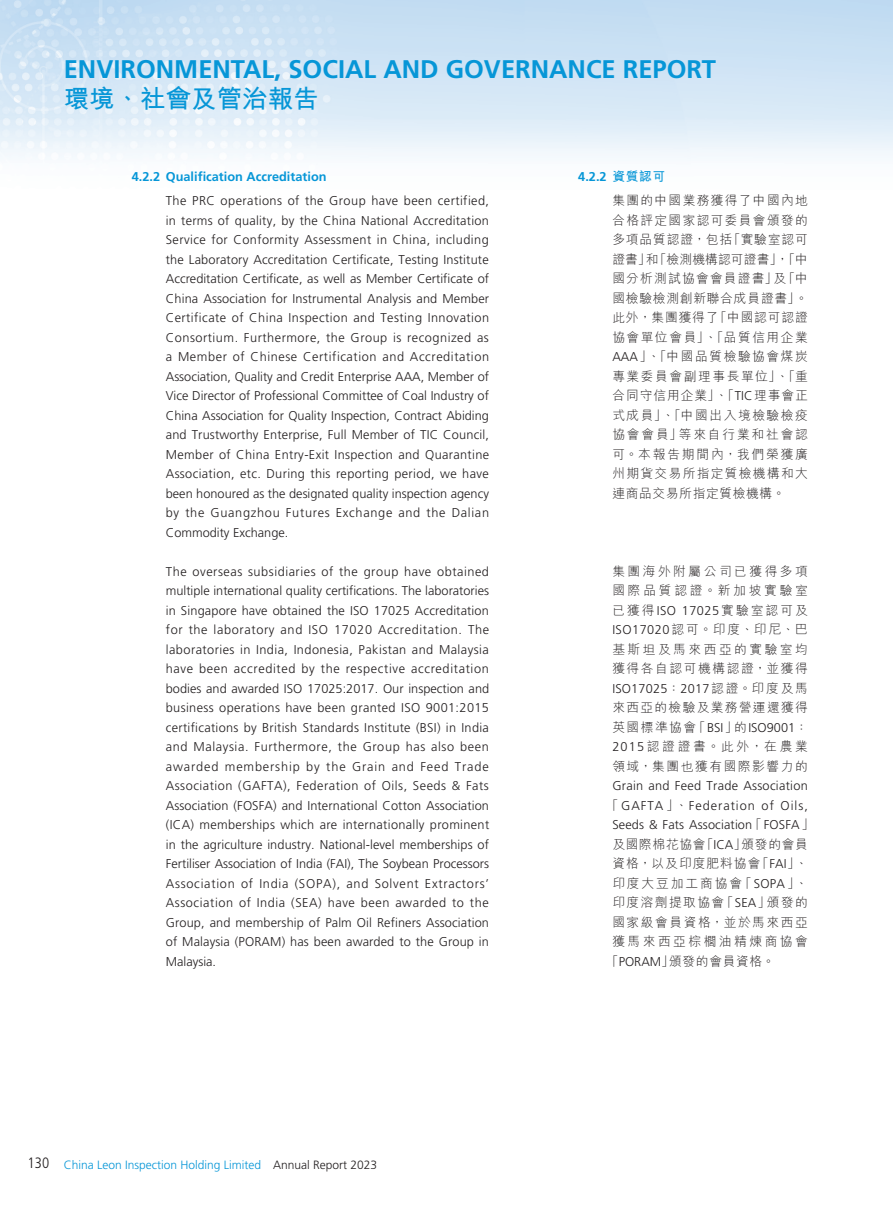
<style>
.page{position:relative;width:893px;height:1212px;background:#fff}
.page>*{position:absolute;margin:0;border:0;box-sizing:border-box;transform-origin:0 0}
.t1{font:700 25.5px "Frutiger LT Std";color:#0696d7}
.t2{font:700 25.5px "M Hei HK";color:#0696d7}
._00_txt{font:300 12.75px/19.5px "Frutiger LT Std";letter-spacing:.01em;color:#231f20;text-align:justify}
._00_txt-2{font:300 12.75px/19.5px "M Hei HK";letter-spacing:.12em;color:#231f20;text-align:justify}
._03_H3{font:700 12.75px "Frutiger LT Std";color:#0696d7}
._00_txt-3{font:300 12.75px "M Hei HK";letter-spacing:.195em;color:#231f20}
._00_txt-4{font:300 12.75px "M Hei HK";letter-spacing:.05em;color:#231f20}
._00_txt-5{font:300 12.75px "M Hei HK";letter-spacing:.215em;color:#231f20}
._00_txt-6{font:300 12.75px "Frutiger LT Std";letter-spacing:.075em;color:#231f20}
._00_txt-7{font:300 12.75px "M Hei HK";letter-spacing:.16em;color:#231f20}
._00_txt-8{font:300 12.75px "M Hei HK";letter-spacing:.075em;color:#231f20}
._00_txt-9{font:300 12.75px "M Hei HK";letter-spacing:.145em;color:#231f20}
.t3{font:300 12px "Frutiger LT Std";color:#0696d7}
.s1{font-stretch:condensed;font-size:15px;color:#231f20}
.s2{color:#231f20}
.s3{font-family:"M Hei HK"}
.s4{font-family:"Frutiger LT Std"}
</style>
<div class="page">
<img style="left:0;top:0;width:893px;height:159px">
<h1 class="t1" style="left:64px;top:54px;width:654px">ENVIRONMENTAL, SOCIAL AND GOVERNANCE REPORT</h1>
<h1 class="t2" style="left:64px;top:80px;width:256px">環境、社會及管治報告</h1>
<p class="_03_H3" style="left:132px;top:170px;width:196px">4.2.2 Qualification Accreditation</p>
<p class="_00_txt" style="left:166px;top:191px;width:325px">The PRC operations of the Group have been certified, in terms of quality, by the China National Accreditation Service for Conformity Assessment in China, including the Laboratory Accreditation Certificate, Testing Institute Accreditation Certificate, as well as Member Certificate of China Association for Instrumental Analysis and Member Certificate of China Inspection and Testing Innovation Consortium. Furthermore, the Group is recognized as a Member of Chinese Certification and Accreditation Association, Quality and Credit Enterprise AAA, Member of Vice Director of Professional Committee of Coal Industry of China Association for Quality Inspection, Contract Abiding and Trustworthy Enterprise, Full Member of TIC Council, Member of China Entry-Exit Inspection and Quarantine Association, etc. During this reporting period, we have been honoured as the designated quality inspection agency by the Guangzhou Futures Exchange and the Dalian Commodity Exchange.</p>
<p class="_00_txt" style="left:166px;top:562px;width:325px">The overseas subsidiaries of the group have obtained multiple international quality certifications. The laboratories in Singapore have obtained the ISO 17025 Accreditation for the laboratory and ISO 17020 Accreditation. The laboratories in India, Indonesia, Pakistan and Malaysia have been accredited by the respective accreditation bodies and awarded ISO 17025:2017. Our inspection and business operations have been granted ISO 9001:2015 certifications by British Standards Institute (BSI) in India and Malaysia. Furthermore, the Group has also been awarded membership by the Grain and Feed Trade Association (GAFTA), Federation of Oils, Seeds &amp; Fats Association (FOSFA) and International Cotton Association (ICA) memberships which are internationally prominent in the agriculture industry. National-level memberships of Fertiliser Association of India (FAI), The Soybean Processors Association of India (SOPA), and Solvent Extractors’ Association of India (SEA) have been awarded to the Group, and membership of Palm Oil Refiners Association of Malaysia (PORAM) has been awarded to the Group in Malaysia.</p>
<p class="t3" style="left:28px;top:1158px;width:351px"><span class="s1">130</span> China Leon Inspection Holding Limited <span class="s2">Annual Report 2023</span></p>
<p class="_03_H3" style="left:578px;top:170px;width:88px">4.2.2 <span class="s3">資質認可</span></p>
<p class="_00_txt-2" style="left:612px;top:191px;width:197px">集團的中國業務獲得了中國內地合格評定國家認可委員會頒發的多項品質認證，包括「實驗室認可證書」和「檢測機構認可證書」，「中國分析測試協會會員證書」及「中國檢驗檢測創新聯合成員證書」。此外，集團獲得了「中國認可認證協會單位會員」、「品質信用企業<span class="s4">AAA</span>」、「中國品質檢驗協會煤炭專業委員會副理事長單位」、「重合同守信用企業」、「<span class="s4">TIC</span>理事會正式成員」、「中國出入境檢驗檢疫協會會員」等來自行業和社會認可。本報告期間內，我們榮獲廣州期貨交易所指定質檢機構和大連商品交易所指定質檢機構。</p>
<p class="_00_txt-3" style="left:612px;top:565px;width:197px">集團海外附屬公司已獲得多項</p>
<p class="_00_txt-5" style="left:612px;top:584px;width:197px">國際品質認證。新加坡實驗室</p>
<p class="_00_txt-7" style="left:612px;top:604px;width:197px">已獲得<span class="s4">ISO 17025</span>實驗室認可及</p>
<p class="_00_txt-2" style="left:612px;top:620px;width:197px"><span class="s4">ISO17020</span>認可。印度、印尼、巴</p>
<p class="_00_txt-3" style="left:612px;top:643px;width:197px">基斯坦及馬來西亞的實驗室均</p>
<p class="_00_txt-2" style="left:612px;top:659px;width:197px">獲得各自認可機構認證，並獲得</p>
<p class="_00_txt" style="left:612px;top:679px;width:197px">ISO17025<span class="s3">：</span>2017<span class="s3">認證。印度及馬</span></p>
<p class="_00_txt-2" style="left:612px;top:698px;width:197px">來西亞的檢驗及業務營運還獲得</p>
<p class="_00_txt-2" style="left:612px;top:717px;width:197px">英國標準協會「<span class="s4">BSI</span>」的<span class="s4">ISO9001</span>：</p>
<p class="_00_txt-5" style="left:612px;top:740px;width:197px"><span class="s4">2015</span>認證證書。此外，在農業</p>
<p class="_00_txt-2" style="left:612px;top:756px;width:197px">領域，集團也獲有國際影響力的</p>
<p class="_00_txt" style="left:612px;top:776px;width:197px">Grain and Feed Trade Association</p>
<p class="_00_txt-6" style="left:606px;top:798px;width:203px"><span class="s3">「</span> GAFTA <span class="s3">」、</span>Federation of Oils,</p>
<p class="_00_txt" style="left:612px;top:815px;width:203px">Seeds &amp; Fats Association<span class="s3">「</span>FOSFA<span class="s3">」</span></p>
<p class="_00_txt-4" style="left:612px;top:838px;width:197px">及國際棉花協會「<span class="s4">ICA</span>」頒發的會員</p>
<p class="_00_txt-8" style="left:612px;top:857px;width:197px">資格，以及印度肥料協會「<span class="s4">FAI</span>」、</p>
<p class="_00_txt-9" style="left:612px;top:877px;width:197px">印度大豆加工商協會「<span class="s4">SOPA</span>」、</p>
<p class="_00_txt-2" style="left:612px;top:893px;width:197px">印度溶劑提取協會「<span class="s4">SEA</span>」頒發的</p>
<p class="_00_txt-2" style="left:612px;top:912px;width:197px">國家級會員資格，並於馬來西亞</p>
<p class="_00_txt-3" style="left:612px;top:935px;width:197px">獲馬來西亞棕櫚油精煉商協會</p>
<p class="_00_txt-4" style="left:606px;top:955px;width:171px">「<span class="s4">PORAM</span>」頒發的會員資格。</p>
</div>
